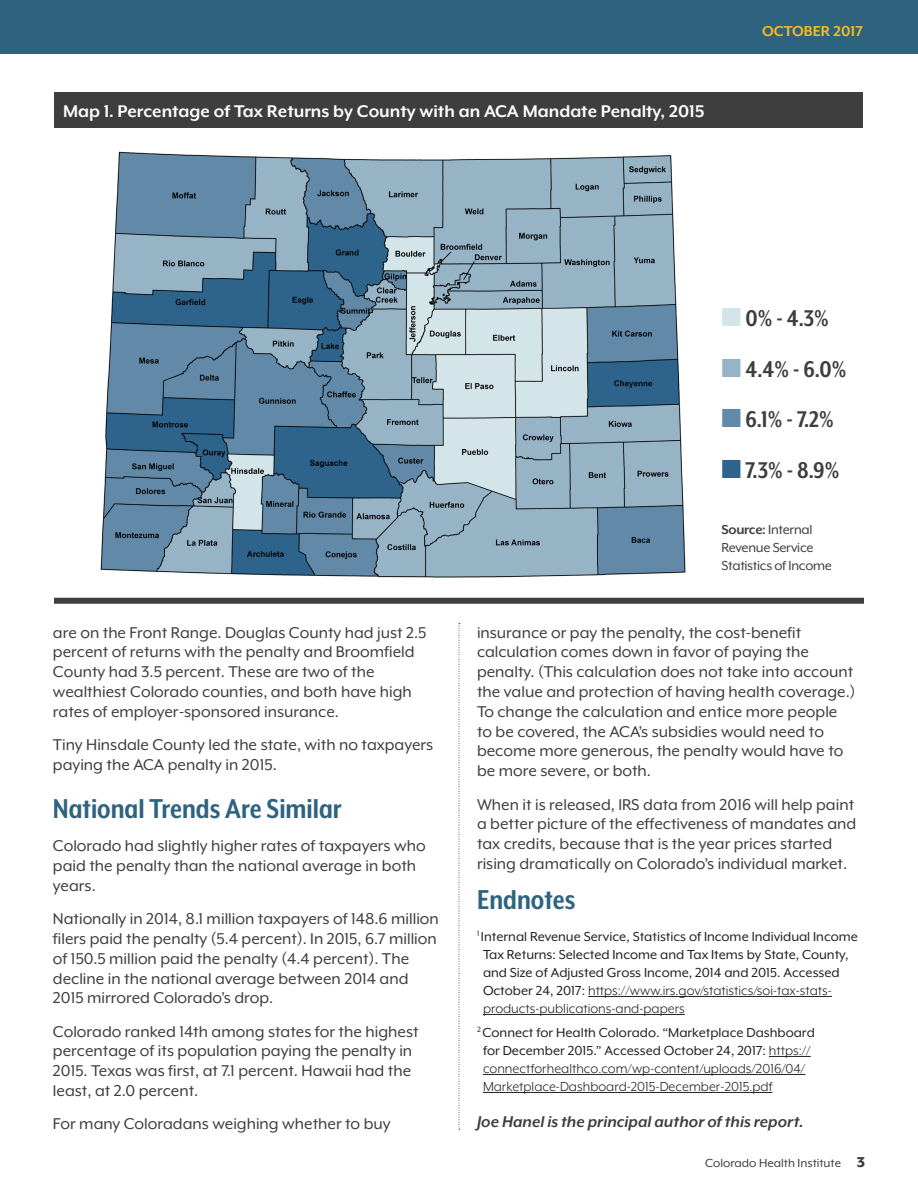
<style>
.page{position:relative;width:918px;height:1188px;background:#fff}
.page>*{position:absolute;margin:0;border:0;box-sizing:border-box;transform-origin:0 0}
.Heading_1{font:700 31.5px "Mr Eaves XL Mod Nar OT";color:#2e6380}
.Heading_3{font:700 26.25px "Mr Eaves XL Mod Nar OT";color:#3e3e3f}
.t1{font:700 19.5px "Mr Eaves XL Mod OT";color:#fff}
.Body_text{font:18px/19.8px "Mr Eaves XL Mod OT";color:#3e3e3f}
.Body_text-2{font:italic 700 18px "Mr Eaves XL Mod OT";color:#3e3e3f}
.t2{font:700 16.5px "Mr Eaves XL Mod OT";color:#fdb91b}
.End_Notes{font:15px/18px "Mr Eaves XL Mod OT";color:#231f20}
.End_Notes-2{font:15px/18px "Mr Eaves XL Mod OT";color:#231f20}
.Source_line{font:15px/18px "Mr Eaves XL Mod OT";letter-spacing:-.02em;color:#3e3e3f}
.t3{font:13.5px "Mr Eaves XL Mod OT";color:#3e3e3f}
.s1{color:#d3e5e8}
.s2{color:#97b4c7}
.s3{color:#628aa8}
.s4{color:#2e648c}
.s5{font-weight:700}
.s6{font-style:inherit}
.s7{font-weight:800;font-size:16.5px}
</style>
<div class="page">
<div style="left:0;top:0;width:918px;height:54px;background:#2e6380"></div>
<div style="left:54px;top:92px;width:809px;height:36px;background:#3e3e3f"></div>
<svg style="left:459px;top:623px;width:1px;height:507px"></svg>
<img style="left:100px;top:151px;width:586px;height:427px">
<hr style="left:588px;top:996px;width:244px;height:1px;background:#231f20">
<hr style="left:483px;top:1014px;width:202px;height:1px;background:#231f20">
<hr style="left:769px;top:1056px;width:42px;height:1px;background:#231f20">
<hr style="left:483px;top:1074px;width:322px;height:1px;background:#231f20">
<hr style="left:483px;top:1092px;width:290px;height:1px;background:#231f20">
<div style="left:54px;top:598px;width:810px;height:6px;background:#3e3e3f"></div>
<p class="t1" style="left:63px;top:101px;width:643px">Map 1. Percentage of Tax Returns by County with an ACA Mandate Penalty, 2015</p>
<p class="t2" style="left:762px;top:23px;width:103px">OCTOBER 2017</p>
<p class="Heading_3" style="left:722px;top:305px;width:109px"><span class="s1">■</span> 0% - 4.3%</p>
<p class="Heading_3" style="left:722px;top:356px;width:126px"><span class="s2">■</span> 4.4% - 6.0%</p>
<p class="Heading_3" style="left:722px;top:406px;width:114px"><span class="s3">■</span> 6.1% - 7.2%</p>
<p class="Heading_3" style="left:722px;top:457px;width:119px"><span class="s4">■</span> 7.3% - 8.9%</p>
<p class="Source_line" style="left:722px;top:520px;width:112px"><span class="s5">Source:</span> Internal<br>Revenue Service<br>Statistics of Income</p>
<p class="Body_text" style="left:53px;top:622px;width:375px">are on the Front Range. Douglas County had just 2.5 percent of returns with the penalty and Broomfield County had 3.5 percent. These are two of the wealthiest Colorado counties, and both have high rates of employer-sponsored insurance.</p>
<p class="Body_text" style="left:53px;top:735px;width:382px">Tiny Hinsdale County led the state, with no taxpayers paying the ACA penalty in 2015.</p>
<p class="Heading_1" style="left:53px;top:793px;width:290px">National Trends Are Similar</p>
<p class="Body_text" style="left:53px;top:836px;width:374px">Colorado had slightly higher rates of taxpayers who paid the penalty than the national average in both years.</p>
<p class="Body_text" style="left:53px;top:909px;width:387px">Nationally in 2014, 8.1 million taxpayers of 148.6 million filers paid the penalty (5.4 percent). In 2015, 6.7 million of 150.5 million paid the penalty (4.4 percent). The decline in the national average between 2014 and 2015 mirrored Colorado’s drop.</p>
<p class="Body_text" style="left:53px;top:1021px;width:367px">Colorado ranked 14th among states for the highest percentage of its population paying the penalty in 2015. Texas was first, at 7.1 percent. Hawaii had the least, at 2.0 percent.</p>
<p class="Body_text" style="left:53px;top:1114px;width:339px">For many Coloradans weighing whether to buy</p>
<p class="Body_text" style="left:477px;top:622px;width:380px">insurance or pay the penalty, the cost-benefit calculation comes down in favor of paying the penalty. (This calculation does not take into account the value and protection of having health coverage.)<br>To change the calculation and entice more people to be covered, the ACA’s subsidies would need to become more generous, the penalty would have to be more severe, or both.</p>
<p class="Body_text" style="left:477px;top:794px;width:381px">When it is released, IRS data from 2016 will help paint a better picture of the effectiveness of mandates and tax credits, because that is the year prices started rising dramatically on Colorado’s individual market.</p>
<p class="Heading_1" style="left:477px;top:884px;width:100px">Endnotes</p>
<p class="End_Notes" style="left:483px;top:927px;width:376px;text-indent:-6px"><sup>1</sup> Internal Revenue Service, Statistics of Income Individual Income Tax Returns: Selected Income and Tax Items by State, County, and Size of Adjusted Gross Income, 2014 and 2015. Accessed October 24, 2017: <span class="s6">https://www.irs.gov/statistics/soi-tax-stats&shy;products-publications-and-papers</span></p>
<p class="End_Notes-2" style="left:483px;top:1023px;width:333px;text-indent:-6px"><sup>2</sup> <span class="s6">Connect for Health Colorado. “Marketplace Dashboard for December 2015.” Accessed October 24, 2017:</span> https:// connectforhealthco.com/wp-content/uploads/2016/04/ Marketplace-Dashboard-2015-December-2015.pdf</p>
<p class="Body_text-2" style="left:477px;top:1113px;width:328px">Joe Hanel is the principal author of this report.</p>
<p class="t3" style="left:705px;top:1156px;width:161px">Colorado Health Institute <span class="s7">3</span></p>
</div>
